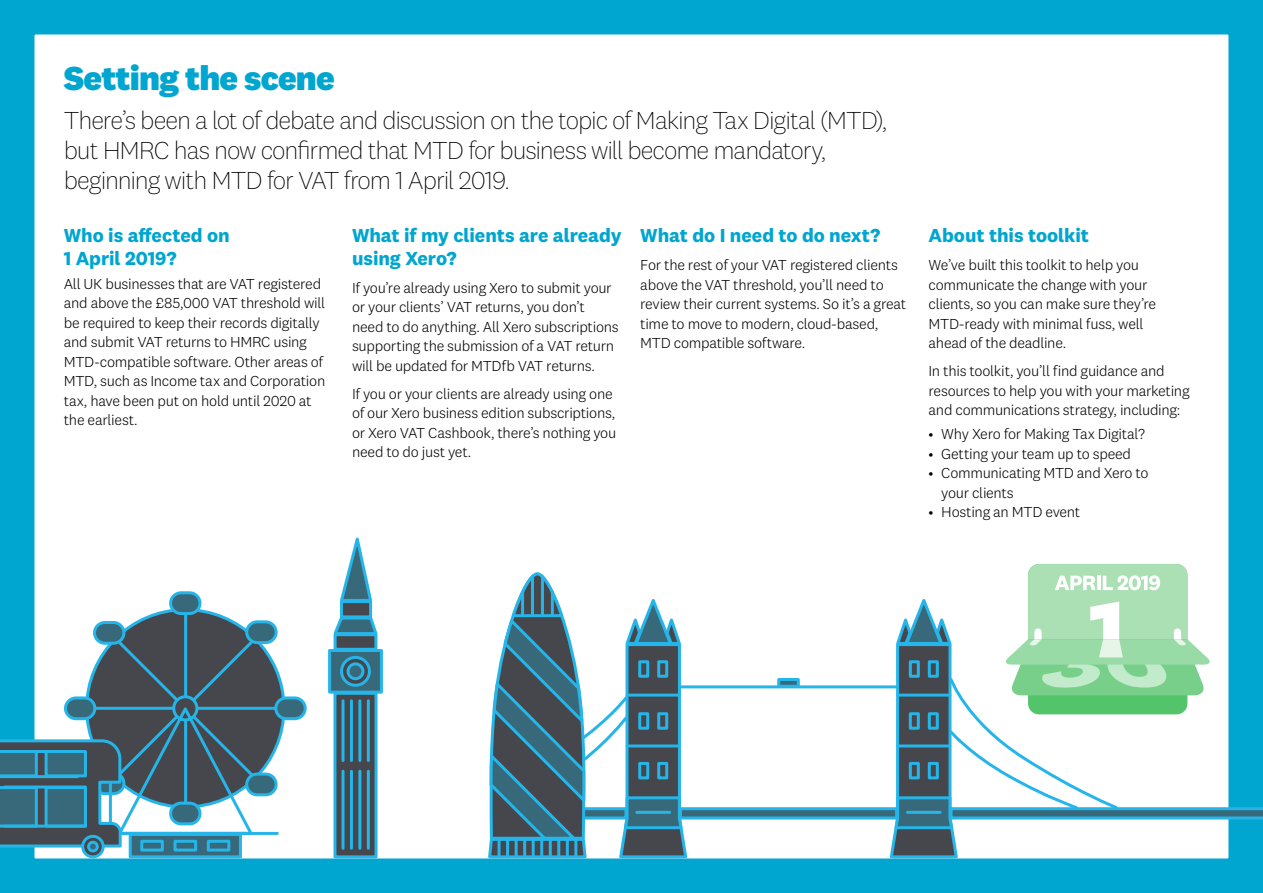
<style>
.page{position:relative;width:1263px;height:893px;background:#fff}
.page>*{position:absolute;margin:0;border:0;box-sizing:border-box;transform-origin:0 0}
.t1{font:800 34.5px "National 2";letter-spacing:-.025em;color:#00a6d0}
.t2{font:200 25.5px/30px "National 2";letter-spacing:-.04em;color:#000}
.t3{font:700 19.5px/22.5px "National 2";color:#00a6d0}
.t4{font:300 15px/19.5px "National 2";letter-spacing:-.02em;color:#000}
</style>
<div class="page">
<div style="left:0;top:0;width:1263px;height:893px;border:34px solid #00a6d0"></div>
<div style="left:87px;top:610px;width:197px;height:197px;background:#45474d;border-radius:50%"></div>
<hr style="left:198px;top:707px;width:86px;height:3px;background:#26b5e8">
<hr style="left:184px;top:610px;width:3px;height:86px;background:#26b5e8">
<svg style="left:129px;top:849px;width:113px;height:9px"></svg>
<hr style="left:93px;top:832px;width:184px;height:3px;background:#26b5e8">
<svg style="left:140px;top:849px;width:24px;height:2px"></svg>
<div style="left:207px;top:840px;width:23px;height:11px;background:#26b5e8"></div>
<div style="left:174px;top:840px;width:23px;height:11px;background:#26b5e8"></div>
<div style="left:94px;top:622px;width:30px;height:21px;background:#38697a;border-radius:10px"></div>
<div style="left:93px;top:621px;width:32px;height:24px;border:3px solid #26b5e8;border-radius:10px"></div>
<div style="left:247px;top:622px;width:29px;height:21px;background:#38697a;border-radius:10px"></div>
<div style="left:245px;top:620px;width:33px;height:24px;border:3px solid #26b5e8;border-radius:10px"></div>
<div style="left:171px;top:593px;width:29px;height:20px;background:#38697a;border-radius:10px"></div>
<div style="left:169px;top:591px;width:32px;height:24px;border:3px solid #26b5e8;border-radius:10px"></div>
<div style="left:276px;top:698px;width:29px;height:21px;background:#38697a;border-radius:10px"></div>
<div style="left:274px;top:696px;width:33px;height:24px;border:3px solid #26b5e8;border-radius:10px"></div>
<div style="left:247px;top:774px;width:29px;height:21px;background:#38697a;border-radius:10px"></div>
<div style="left:245px;top:772px;width:33px;height:24px;border:3px solid #26b5e8;border-radius:10px"></div>
<div style="left:679px;top:807px;width:219px;height:12px;background:#38697a;border:3px solid #26b5e8"></div>
<hr style="left:680px;top:685px;width:216px;height:3px;background:#26b5e8">
<svg style="left:777px;top:678px;width:23px;height:8px"></svg>
<svg style="left:486px;top:572px;width:203px;height:288px"></svg>
<hr style="left:549px;top:839px;width:3px;height:18px;background:#26b5e8">
<hr style="left:557px;top:839px;width:3px;height:18px;background:#26b5e8">
<hr style="left:566px;top:839px;width:3px;height:18px;background:#26b5e8">
<hr style="left:574px;top:839px;width:3px;height:18px;background:#26b5e8">
<hr style="left:515px;top:839px;width:3px;height:18px;background:#26b5e8">
<hr style="left:523px;top:839px;width:3px;height:18px;background:#26b5e8">
<hr style="left:532px;top:839px;width:3px;height:18px;background:#26b5e8">
<hr style="left:540px;top:839px;width:3px;height:18px;background:#26b5e8">
<hr style="left:497px;top:839px;width:3px;height:18px;background:#26b5e8">
<hr style="left:506px;top:839px;width:3px;height:18px;background:#26b5e8">
<div style="left:333px;top:692px;width:45px;height:166px;background:#45474d;border:3px solid #26b5e8"></div>
<hr style="left:341px;top:701px;width:3px;height:59px;background:#26b5e8">
<hr style="left:350px;top:701px;width:3px;height:59px;background:#26b5e8">
<hr style="left:358px;top:701px;width:3px;height:59px;background:#26b5e8">
<hr style="left:367px;top:701px;width:3px;height:59px;background:#26b5e8">
<hr style="left:341px;top:771px;width:3px;height:77px;background:#26b5e8">
<hr style="left:350px;top:771px;width:3px;height:77px;background:#26b5e8">
<hr style="left:358px;top:771px;width:3px;height:77px;background:#26b5e8">
<hr style="left:367px;top:771px;width:3px;height:77px;background:#26b5e8">
<div style="left:328px;top:649px;width:55px;height:45px;background:#38697a;border:3px solid #26b5e8"></div>
<div style="left:334px;top:633px;width:43px;height:18px;background:#26b5e8"></div>
<div style="left:340px;top:600px;width:32px;height:18px;background:#45474d;border:3px solid #26b5e8"></div>
<svg style="left:340px;top:537px;width:33px;height:66px"></svg>
<svg style="left:342px;top:657px;width:27px;height:28px"></svg>
<div style="left:340px;top:656px;width:31px;height:31px;border:3px solid #26b5e8;border-radius:50%"></div>
<div style="left:348px;top:664px;width:15px;height:15px;background:#38697a;border-radius:50%"></div>
<div style="left:347px;top:662px;width:17px;height:18px;border:3px solid #26b5e8;border-radius:50%"></div>
<svg style="left:333px;top:609px;width:45px;height:40px"></svg>
<svg style="left:83px;top:836px;width:20px;height:21px"></svg>
<div style="left:81px;top:835px;width:24px;height:23px;border:3px solid #26b5e8;border-radius:50%"></div>
<svg style="left:0;top:634px;width:259px;height:215px"></svg>
<hr style="left:5px;top:825px;width:80px;height:3px;background:#26b5e8">
<hr style="left:5px;top:785px;width:80px;height:3px;background:#26b5e8">
<hr style="left:0;top:775px;width:77px;height:3px;background:#26b5e8">
<hr style="left:0;top:750px;width:77px;height:3px;background:#26b5e8">
<div style="left:89px;top:842px;width:8px;height:9px;background:#38697a;border-radius:50%"></div>
<div style="left:87px;top:841px;width:12px;height:11px;border:3px solid #26b5e8;border-radius:50%"></div>
<svg style="left:888px;top:564px;width:375px;height:296px"></svg>
<h1 class="t1" style="left:64px;top:57px;width:273px">Setting the scene</h1>
<h2 class="t2" style="left:64px;top:105px;width:825px">There’s been a lot of debate and discussion on the topic of Making Tax Digital (MTD), but HMRC has now confirmed that MTD for business will become mandatory, beginning with MTD for VAT from 1 April 2019.</h2>
<h3 class="t3" style="left:64px;top:224px;width:167px">Who is affected on<br>1 April 2019?</h3>
<p class="t4" style="left:64px;top:274px;width:263px">All UK businesses that are VAT registered and above the £85,000 VAT threshold will be required to keep their records digitally and submit VAT returns to HMRC using MTD-compatible software. Other areas of MTD, such as Income tax and Corporation tax, have been put on hold until 2020 at the earliest.</p>
<h3 class="t3" style="left:352px;top:224px;width:271px">What if my clients are already using Xero?</h3>
<p class="t4" style="left:352px;top:278px;width:268px">If you’re already using Xero to submit your or your clients’ VAT returns, you don’t need to do anything. All Xero subscriptions supporting the submission of a VAT return will be updated for MTDfb VAT returns.</p>
<p class="t4" style="left:352px;top:384px;width:266px">If you or your clients are already using one of our Xero business edition subscriptions, or Xero VAT Cashbook, there’s nothing you need to do just yet.</p>
<h3 class="t3" style="left:640px;top:224px;width:242px">What do I need to do next?</h3>
<p class="t4" style="left:640px;top:255px;width:267px">For the rest of your VAT registered clients above the VAT threshold, you’ll need to review their current systems. So it’s a great time to move to modern, cloud-based, MTD compatible software.</p>
<h3 class="t3" style="left:928px;top:224px;width:162px">About this toolkit</h3>
<p class="t4" style="left:928px;top:255px;width:229px">We’ve built this toolkit to help you communicate the change with your clients, so you can make sure they’re<br>MTD-ready with minimal fuss, well ahead of the deadline.</p>
<p class="t4" style="left:928px;top:361px;width:263px">In this toolkit, you’ll find guidance and resources to help you with your marketing and communications strategy, including:</p>
<p class="t4" style="left:928px;top:424px;width:218px">• Why Xero for Making Tax Digital?</p>
<p class="t4" style="left:928px;top:444px;width:204px">• Getting your team up to speed</p>
<p class="t4" style="left:941px;top:463px;width:209px;text-indent:-13px">• Communicating MTD and Xero to your clients</p>
<p class="t4" style="left:928px;top:502px;width:153px">• Hosting an MTD event</p>
</div>
